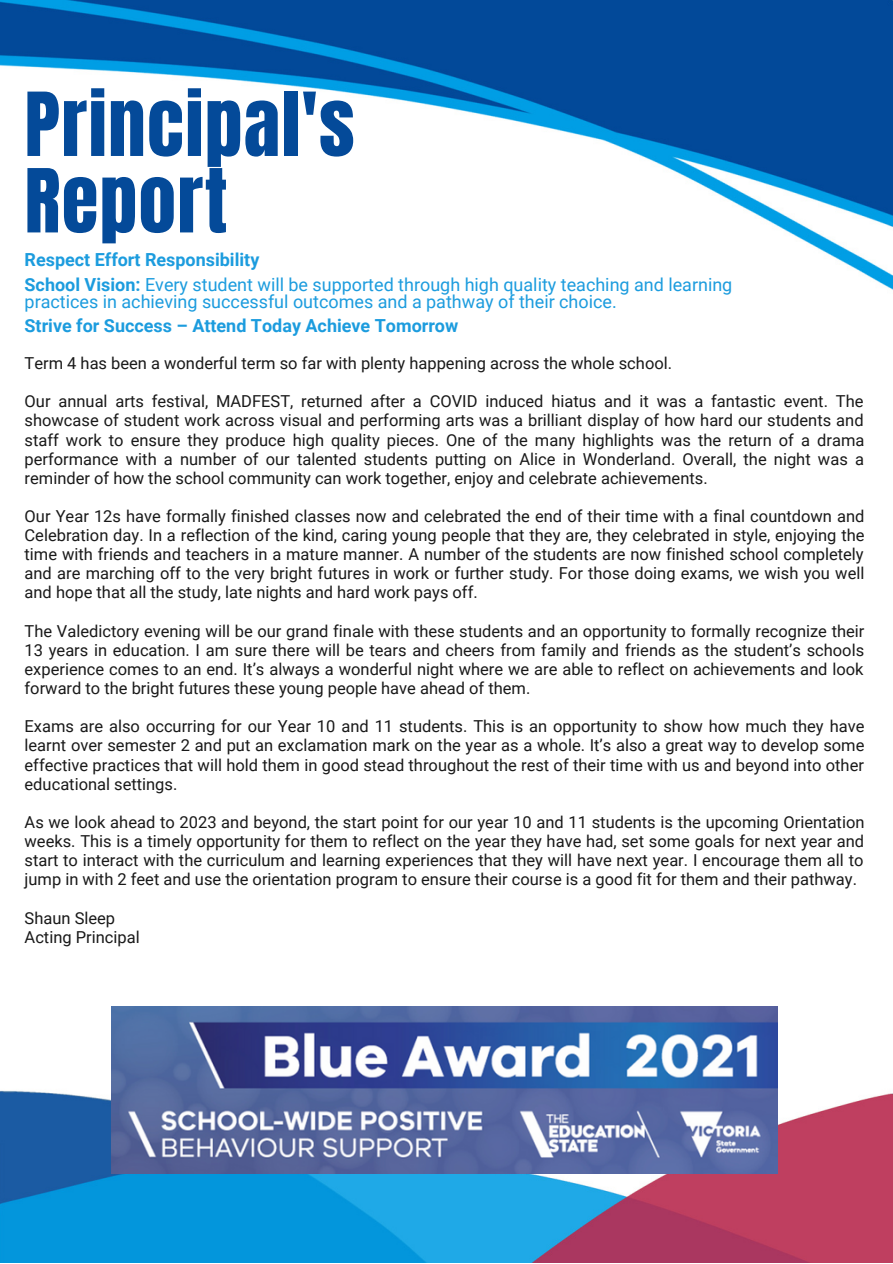
<style>
.page{position:relative;width:893px;height:1264px;background:#fff}
.page>*{position:absolute;margin:0;border:0;box-sizing:border-box;transform-origin:0 0}
.t1{font:75px/76.5px "Anton";letter-spacing:.02em;color:#044a99}
.t2{font:18px/24.8px "Roboto";color:#1c9cde}
.t3{font:700 18px "Roboto";color:#1c9cde}
.t4{font:16.5px/19px "Roboto";color:#191919;text-align:justify}
.s1{font-weight:700}
</style>
<div class="page">
<img style="left:0;top:0;width:892px;height:1262px">
<img style="left:111px;top:1006px;width:666px;height:167px">
<h1 class="t1" style="left:25px;top:87px;width:331px">Principal's<br>Report</h1>
<p class="t2" style="left:25px;top:248px;width:709px"><span class="s1">Respect Effort Responsibility<br>School Vision:</span> Every student will be supported through high quality teaching and learning</p>
<p class="t2" style="left:25px;top:289px;width:593px">practices in achieving successful outcomes and a pathway of their choice.</p>
<p class="t3" style="left:25px;top:315px;width:435px">Strive for Success – Attend Today Achieve Tomorrow</p>
<p class="t4" style="left:25px;top:354px;width:649px">Term 4 has been a wonderful term so far with plenty happening across the whole school.</p>
<p class="t4" style="left:25px;top:392px;width:841px">Our annual arts festival, MADFEST, returned after a COVID induced hiatus and it was a fantastic event. The showcase of student work across visual and performing arts was a brilliant display of how hard our students and staff work to ensure they produce high quality pieces. One of the many highlights was the return of a drama performance with a number of our talented students putting on Alice in Wonderland. Overall, the night was a reminder of how the school community can work together, enjoy and celebrate achievements.</p>
<p class="t4" style="left:25px;top:507px;width:841px">Our Year 12s have formally finished classes now and celebrated the end of their time with a final countdown and Celebration day. In a reflection of the kind, caring young people that they are, they celebrated in style, enjoying the time with friends and teachers in a mature manner. A number of the students are now finished school completely and are marching off to the very bright futures in work or further study. For those doing exams, we wish you well and hope that all the study, late nights and hard work pays off.</p>
<p class="t4" style="left:25px;top:621px;width:841px">The Valedictory evening will be our grand finale with these students and an opportunity to formally recognize their 13 years in education. I am sure there will be tears and cheers from family and friends as the student’s schools experience comes to an end. It’s always a wonderful night where we are able to reflect on achievements and look forward to the bright futures these young people have ahead of them.</p>
<p class="t4" style="left:25px;top:717px;width:841px">Exams are also occurring for our Year 10 and 11 students. This is an opportunity to show how much they have learnt over semester 2 and put an exclamation mark on the year as a whole. It’s also a great way to develop some effective practices that will hold them in good stead throughout the rest of their time with us and beyond into other educational settings.</p>
<p class="t4" style="left:25px;top:812px;width:841px">As we look ahead to 2023 and beyond, the start point for our year 10 and 11 students is the upcoming Orientation weeks. This is a timely opportunity for them to reflect on the year they have had, set some goals for next year and start to interact with the curriculum and learning experiences that they will have next year. I encourage them all to jump in with 2 feet and use the orientation program to ensure their course is a good fit for them and their pathway.</p>
<p class="t4" style="left:25px;top:908px;width:117px">Shaun Sleep<br>Acting Principal</p>
</div>
